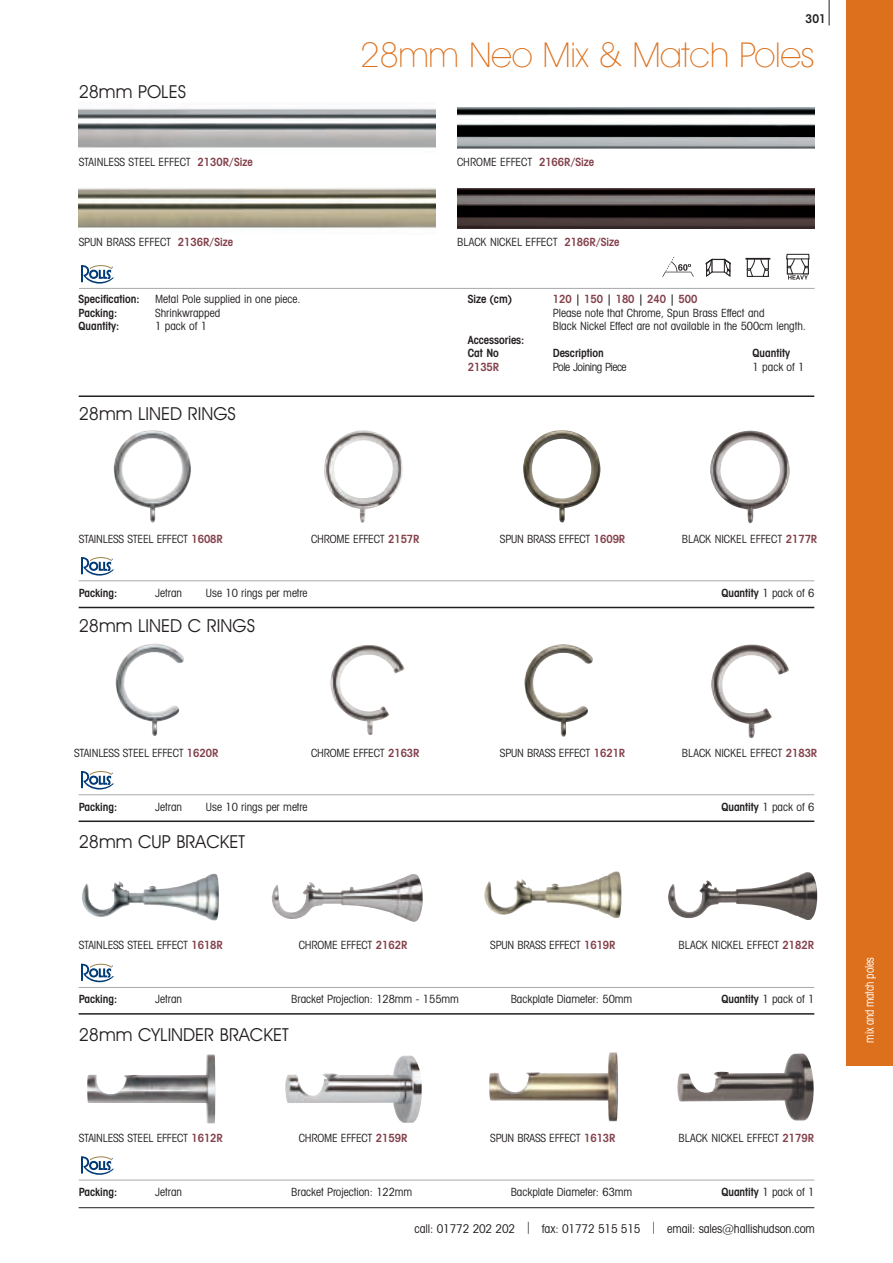
<style>
.page{position:relative;width:893px;height:1263px;background:#fff}
.page>*{position:absolute;margin:0;border:0;box-sizing:border-box;transform-origin:0 0}
.t1{font:200 34.5px "Avant Garde IT Cby BT";letter-spacing:-.01em;color:#dd701c}
.t2{font:18px "Avant Garde IT Cby BT";color:#231f20}
.t3{font:condensed 12px "Avant Garde IT Cby BT";letter-spacing:-.01em;color:#231f20}
.t4{font:condensed 12px "Avant Garde IT Cby BT";letter-spacing:-.02em;color:#fff;scale:.9 1}
.t5{font:600 condensed 12px "Avant Garde IT Cby BT";color:#231f20}
.t6{font:condensed 11.25px/13.5px "Avant Garde IT Cby BT";color:#231f20}
.t7{font:600 condensed 11.25px/13.5px "Avant Garde IT Cby BT";color:#231f20}
.t8{font:condensed 11.25px "Avant Garde IT Cby BT";letter-spacing:-.035em;color:#231f20}
.t9{font:600 condensed 11.25px "Avant Garde IT Cby BT";color:#83404a}
.s1{font-weight:600;color:#83404a}
.s2{font-weight:600}
.s3{font-weight:400}
</style>
<div class="page">
<img style="left:285px;top:1055px;width:137px;height:68px">
<img style="left:677px;top:1053px;width:137px;height:68px">
<img style="left:87px;top:1054px;width:128px;height:69px">
<img style="left:489px;top:1052px;width:129px;height:69px">
<svg style="left:829px;top:0;width:1px;height:26px"></svg>
<hr style="left:79px;top:1207px;width:735px;height:1px;background:#231f20">
<img style="left:79px;top:108px;width:357px;height:40px">
<img style="left:79px;top:188px;width:357px;height:40px">
<img style="left:457px;top:188px;width:357px;height:40px">
<img style="left:457px;top:108px;width:357px;height:40px">
<svg style="left:786px;top:254px;width:23px;height:26px"></svg>
<svg style="left:662px;top:257px;width:32px;height:20px"></svg>
<svg style="left:747px;top:260px;width:22px;height:17px"></svg>
<hr style="left:745px;top:258px;width:25px;height:2px;background:#231f20">
<svg style="left:705px;top:259px;width:26px;height:17px"></svg>
<hr style="left:79px;top:288px;width:736px;height:1px;background:#a8a9ad">
<hr style="left:79px;top:395px;width:735px;height:2px;background:#231f20">
<hr style="left:79px;top:580px;width:735px;height:1px;background:#a8a9ad">
<svg style="left:81px;top:265px;width:33px;height:19px"></svg>
<svg style="left:81px;top:557px;width:33px;height:19px"></svg>
<img style="left:324px;top:430px;width:79px;height:93px">
<img style="left:523px;top:430px;width:77px;height:92px">
<img style="left:114px;top:430px;width:77px;height:92px">
<hr style="left:79px;top:607px;width:735px;height:1px;background:#231f20">
<hr style="left:79px;top:820px;width:735px;height:2px;background:#231f20">
<hr style="left:79px;top:794px;width:735px;height:1px;background:#a8a9ad">
<svg style="left:81px;top:771px;width:33px;height:18px"></svg>
<img style="left:330px;top:645px;width:75px;height:90px">
<img style="left:525px;top:644px;width:68px;height:93px">
<img style="left:710px;top:430px;width:80px;height:93px">
<img style="left:711px;top:644px;width:78px;height:94px">
<img style="left:116px;top:644px;width:68px;height:92px">
<hr style="left:79px;top:987px;width:735px;height:1px;background:#a8a9ad">
<svg style="left:81px;top:964px;width:33px;height:18px"></svg>
<img style="left:272px;top:874px;width:151px;height:48px">
<img style="left:668px;top:872px;width:149px;height:48px">
<img style="left:82px;top:874px;width:137px;height:46px">
<img style="left:484px;top:871px;width:137px;height:47px">
<hr style="left:79px;top:1013px;width:735px;height:2px;background:#231f20">
<hr style="left:79px;top:1180px;width:735px;height:1px;background:#a8a9ad">
<svg style="left:81px;top:1156px;width:33px;height:19px"></svg>
<div style="left:846px;top:0;width:47px;height:1065px;background:#dd701c"></div>
<p class="t5" style="left:806px;top:15px;width:22px">301</p>
<h2 class="t2" style="left:79px;top:85px;width:109px">28mm POLES</h2>
<p class="t6" style="left:79px;top:156px;width:176px">STAINLESS STEEL EFFECT <span class="s1">2130R/Size</span></p>
<h1 class="t1" style="left:360px;top:43px;width:455px">28mm Neo Mix &amp; Match Poles</h1>
<p class="t6" style="left:457px;top:156px;width:139px">CHROME EFFECT <span class="s1">2166R/Size</span></p>
<p class="t6" style="left:79px;top:236px;width:156px">SPUN BRASS EFFECT <span class="s1">2136R/Size</span></p>
<p class="t6" style="left:457px;top:236px;width:164px">BLACK NICKEL EFFECT <span class="s1">2186R/Size</span></p>
<p class="t7" style="left:79px;top:294px;width:62px">Specification:</p>
<p class="t6" style="left:155px;top:294px;width:147px">Metal Pole supplied in one piece.</p>
<p class="t7" style="left:79px;top:307px;width:40px">Packing:</p>
<p class="t6" style="left:155px;top:307px;width:67px">Shrinkwrapped</p>
<p class="t7" style="left:79px;top:321px;width:42px">Quantity:</p>
<p class="t6" style="left:155px;top:321px;width:53px">1 pack of 1</p>
<h2 class="t2" style="left:79px;top:408px;width:159px">28mm LINED RINGS</h2>
<p class="t6" style="left:79px;top:533px;width:146px">STAINLESS STEEL EFFECT <span class="s1">1608R</span></p>
<p class="t6" style="left:311px;top:533px;width:110px">CHROME EFFECT <span class="s1">2157R</span></p>
<p class="t7" style="left:468px;top:294px;width:46px">Size (cm)</p>
<p class="t6" style="left:553px;top:294px;width:255px"><span class="s1">120</span> <span class="s2">|</span> <span class="s1">150</span> <span class="s2">|</span> <span class="s1">180</span> <span class="s2">|</span> <span class="s1">240</span> <span class="s2">|</span> <span class="s1">500<br></span>Please note that Chrome, Spun Brass Effect and<br>Black Nickel Effect are not available in the 500cm length.</p>
<p class="t7" style="left:468px;top:334px;width:58px">Accessories:<br>Cat No</p>
<p class="t7" style="left:553px;top:348px;width:53px">Description</p>
<p class="t7" style="left:753px;top:348px;width:39px">Quantity</p>
<p class="t9" style="left:468px;top:363px;width:33px">2135R</p>
<p class="t8" style="left:553px;top:363px;width:75px">Pole Joining Piece</p>
<p class="t6" style="left:753px;top:361px;width:53px">1 pack of 1</p>
<p class="t6" style="left:500px;top:533px;width:127px">SPUN BRASS EFFECT <span class="s1">1609R</span></p>
<p class="t6" style="left:682px;top:533px;width:137px">BLACK NICKEL EFFECT <span class="s1">2177R</span></p>
<p class="t7" style="left:79px;top:587px;width:40px">Packing:</p>
<p class="t6" style="left:155px;top:587px;width:28px">Jetran</p>
<p class="t6" style="left:206px;top:587px;width:103px">Use 10 rings per metre</p>
<p class="t7" style="left:721px;top:587px;width:94px">Quantity <span class="s3">1 pack of 6</span></p>
<h2 class="t2" style="left:79px;top:619px;width:178px">28mm LINED C RINGS</h2>
<p class="t6" style="left:74px;top:747px;width:146px">STAINLESS STEEL EFFECT <span class="s1">1620R</span></p>
<p class="t6" style="left:311px;top:747px;width:110px">CHROME EFFECT <span class="s1">2163R</span></p>
<p class="t6" style="left:500px;top:747px;width:127px">SPUN BRASS EFFECT <span class="s1">1621R</span></p>
<p class="t6" style="left:682px;top:747px;width:137px">BLACK NICKEL EFFECT <span class="s1">2183R</span></p>
<p class="t7" style="left:79px;top:801px;width:40px">Packing:</p>
<p class="t6" style="left:155px;top:801px;width:28px">Jetran</p>
<p class="t6" style="left:206px;top:801px;width:103px">Use 10 rings per metre</p>
<p class="t7" style="left:721px;top:801px;width:94px">Quantity <span class="s3">1 pack of 6</span></p>
<h2 class="t2" style="left:79px;top:835px;width:168px">28mm CUP BRACKET</h2>
<p class="t6" style="left:79px;top:940px;width:146px">STAINLESS STEEL EFFECT <span class="s1">1618R</span></p>
<p class="t6" style="left:299px;top:940px;width:110px">CHROME EFFECT <span class="s1">2162R</span></p>
<p class="t6" style="left:490px;top:940px;width:127px">SPUN BRASS EFFECT <span class="s1">1619R</span></p>
<p class="t6" style="left:678px;top:940px;width:137px">BLACK NICKEL EFFECT <span class="s1">2182R</span></p>
<p class="t7" style="left:79px;top:993px;width:40px">Packing:</p>
<p class="t6" style="left:155px;top:993px;width:28px">Jetran</p>
<p class="t6" style="left:291px;top:993px;width:169px">Bracket Projection: 128mm - 155mm</p>
<p class="t6" style="left:511px;top:993px;width:123px">Backplate Diameter: 50mm</p>
<p class="t7" style="left:721px;top:993px;width:94px">Quantity <span class="s3">1 pack of 1</span></p>
<h2 class="t2" style="left:79px;top:1028px;width:211px">28mm CYLINDER BRACKET</h2>
<p class="t6" style="left:79px;top:1132px;width:146px">STAINLESS STEEL EFFECT <span class="s1">1612R</span></p>
<p class="t6" style="left:299px;top:1132px;width:110px">CHROME EFFECT <span class="s1">2159R</span></p>
<p class="t6" style="left:490px;top:1132px;width:127px">SPUN BRASS EFFECT <span class="s1">1613R</span></p>
<p class="t6" style="left:678px;top:1132px;width:137px">BLACK NICKEL EFFECT <span class="s1">2179R</span></p>
<p class="t7" style="left:79px;top:1186px;width:40px">Packing:</p>
<p class="t6" style="left:155px;top:1186px;width:28px">Jetran</p>
<p class="t6" style="left:291px;top:1186px;width:123px">Bracket Projection: 122mm</p>
<p class="t6" style="left:511px;top:1186px;width:123px">Backplate Diameter: 63mm</p>
<p class="t7" style="left:721px;top:1186px;width:94px">Quantity <span class="s3">1 pack of 1</span></p>
<p class="t3" style="left:415px;top:1224px;width:402px">call: 01772 202 202 | fax: 01772 515 515 | email: sales@hallishudson.com</p>
<p class="t4" style="left:865px;top:1042px;width:96px;rotate:-90deg">mix and match poles</p>
</div>
